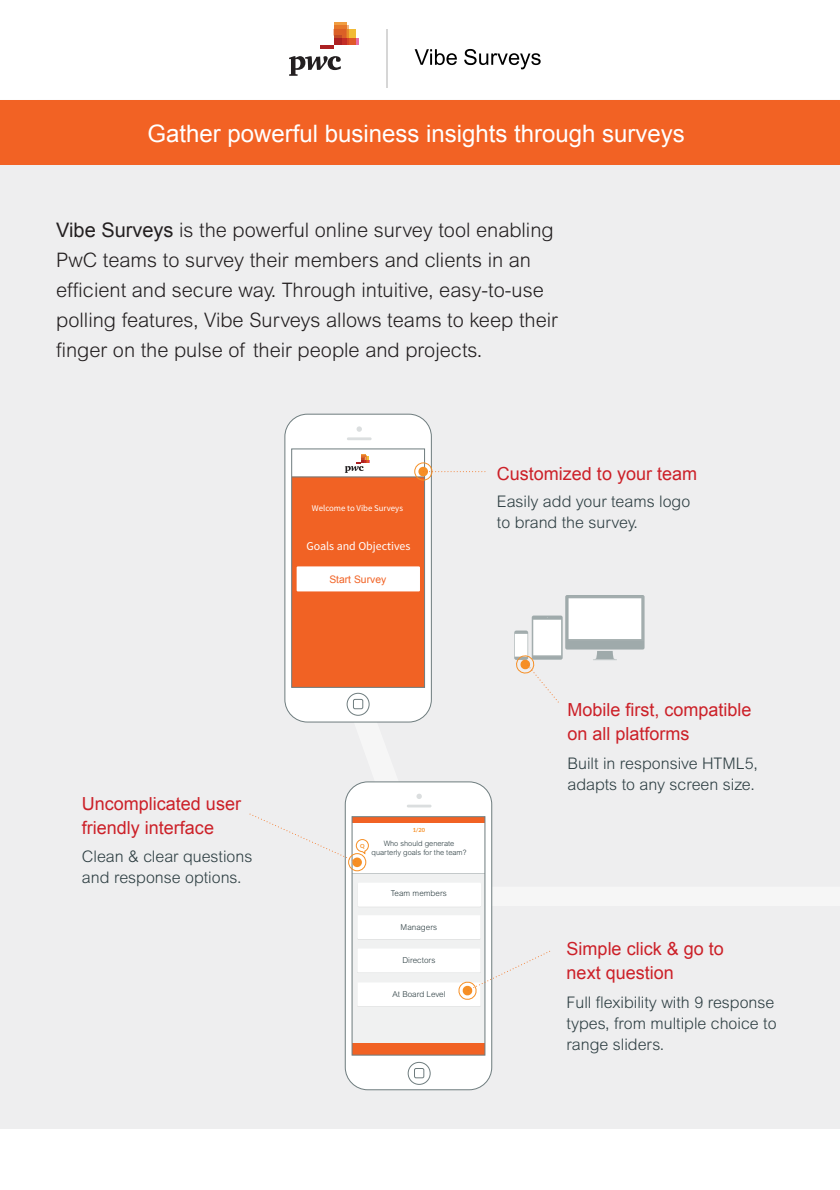
<style>
.page{position:relative;width:840px;height:1190px;background:#e8e8e9}
.page>*{position:absolute;margin:0;border:0;box-sizing:border-box;transform-origin:0 0}
.t1{font:24px "Arial";color:#fff}
.t2{font:300 20px/30px "Arial MT Std";color:#231f20}
.t3{font:18px/24px "Arial";color:#cc2028}
.t4{font:300 16px/21px "Arial MT Std";color:#2d3e42}
.t5{font:12px "Source Sans Pro";color:#fff}
.t6{font:10.4px "Arial";color:#f16224}
.t7{font:8.8px "Source Sans Pro";color:#fff}
.t8{font:300 8.2px "Arial MT Std";color:#2d3e42}
.t9{font:300 7.4px/8.8px "Arial MT Std";color:#2d3e42;text-align:center}
.t10{font:700 5.6px "Lato";color:#f68f25}
.s1{font-family:"Arial";font-weight:400}
</style>
<div class="page">
<svg style="left:336px;top:722px;width:504px;height:184px"></svg>
<svg style="left:285px;top:414px;width:147px;height:308px;background:#f1a381"></svg>
<svg style="left:345px;top:782px;width:147px;height:308px;fill:#fff"></svg>
<svg style="left:416px;top:794px;width:6px;height:5px"></svg>
<hr style="left:407px;top:805px;width:25px;height:2px;background:#6e7c7e">
<svg style="left:357px;top:426px;width:5px;height:6px"></svg>
<hr style="left:347px;top:437px;width:25px;height:3px;background:#6e7c7e">
<svg style="left:347px;top:693px;width:22px;height:22px"></svg>
<div style="left:347px;top:693px;width:22px;height:22px;border:1px solid #6e7c7e;border-radius:50%"></div>
<div style="left:353px;top:699px;width:10px;height:10px;background:#fff;border-radius:2px"></div>
<div style="left:353px;top:699px;width:10px;height:10px;border:1px solid #6e7c7e;border-radius:2px"></div>
<div style="left:408px;top:1062px;width:22px;height:23px;border:1px solid #6e7c7e;border-radius:50%"></div>
<div style="left:414px;top:1068px;width:10px;height:10px;border:1px solid #6e7c7e;border-radius:2px"></div>
<div style="left:415px;top:463px;width:17px;height:17px;border:1px solid #f68f25;border-radius:50%"></div>
<div style="left:418px;top:467px;width:10px;height:9px;background:#f68f25;border-radius:50%"></div>
<div style="left:348px;top:853px;width:18px;height:18px;border:1px solid #f68f25;border-radius:50%"></div>
<div style="left:352px;top:857px;width:10px;height:10px;background:#f68f25;border-radius:50%"></div>
<svg style="left:423px;top:471px;width:63px;height:1px"></svg>
<svg style="left:514px;top:595px;width:131px;height:108px"></svg>
<svg style="left:249px;top:813px;width:120px;height:51px"></svg>
<svg style="left:458px;top:950px;width:92px;height:51px"></svg>
<div style="left:0;top:100px;width:840px;height:65px;background:#f26224"></div>
<div style="left:0;top:0;width:840px;height:100px;background:#fff"></div>
<svg style="left:289px;top:56px;width:52px;height:20px"></svg>
<hr style="left:320px;top:45px;width:14px;height:4px;background:#ac2122">
<svg style="left:334px;top:22px;width:25px;height:23px"></svg>
<div style="left:334px;top:39px;width:8px;height:6px;background:#ac2122"></div>
<hr style="left:386px;top:29px;width:2px;height:58px;background:#d6d6d6">
<svg style="left:415px;top:49px;width:42px;height:16px"></svg>
<svg style="left:464px;top:49px;width:77px;height:20px"></svg>
<div style="left:1px;top:1130px;width:839px;height:60px;background:#fff"></div>
<p class="t1" style="left:147px;top:118px;width:539px">Gather powerful business insights through surveys</p>
<p class="t2" style="left:56px;top:215px;width:503px"><span class="s1">Vibe Surveys</span> is the powerful online survey tool enabling PwC teams to survey their members and clients in an efficient and secure way. Through intuitive, easy-to-use polling features, Vibe Surveys allows teams to keep their finger on the pulse of their people and projects.</p>
<p class="t3" style="left:82px;top:792px;width:161px">Uncomplicated user friendly interface</p>
<p class="t4" style="left:82px;top:845px;width:172px">Clean &amp; clear questions and response options.</p>
<p class="t7" style="left:312px;top:502px;width:93px">Welcome to Vibe Surveys</p>
<p class="t5" style="left:306px;top:538px;width:106px">Goals and Objectives</p>
<p class="t6" style="left:329px;top:572px;width:58px">Start Survey</p>
<p class="t3" style="left:497px;top:461px;width:202px">Customized to your team</p>
<p class="t4" style="left:497px;top:491px;width:195px">Easily add your teams logo to brand the survey.</p>
<p class="t10" style="left:413px;top:826px;width:14px">1/20</p>
<p class="t9" style="left:372px;top:839px;width:96px">Who should generate quarterly goals for the team?</p>
<p class="t8" style="left:391px;top:889px;width:58px">Team members</p>
<p class="t8" style="left:401px;top:922px;width:38px">Managers</p>
<p class="t8" style="left:402px;top:956px;width:35px">Directors</p>
<p class="t8" style="left:392px;top:989px;width:55px">At Board Level</p>
<p class="t10" style="left:360px;top:842px;width:6px">Q</p>
<p class="t3" style="left:567px;top:698px;width:186px">Mobile first, compatible on all platforms</p>
<p class="t4" style="left:567px;top:753px;width:192px">Built in responsive HTML5, adapts to any screen size.</p>
<p class="t3" style="left:567px;top:937px;width:159px">Simple click &amp; go to next question</p>
<p class="t4" style="left:567px;top:992px;width:211px">Full flexibility with 9 response types, from multiple choice to range sliders.</p>
</div>
